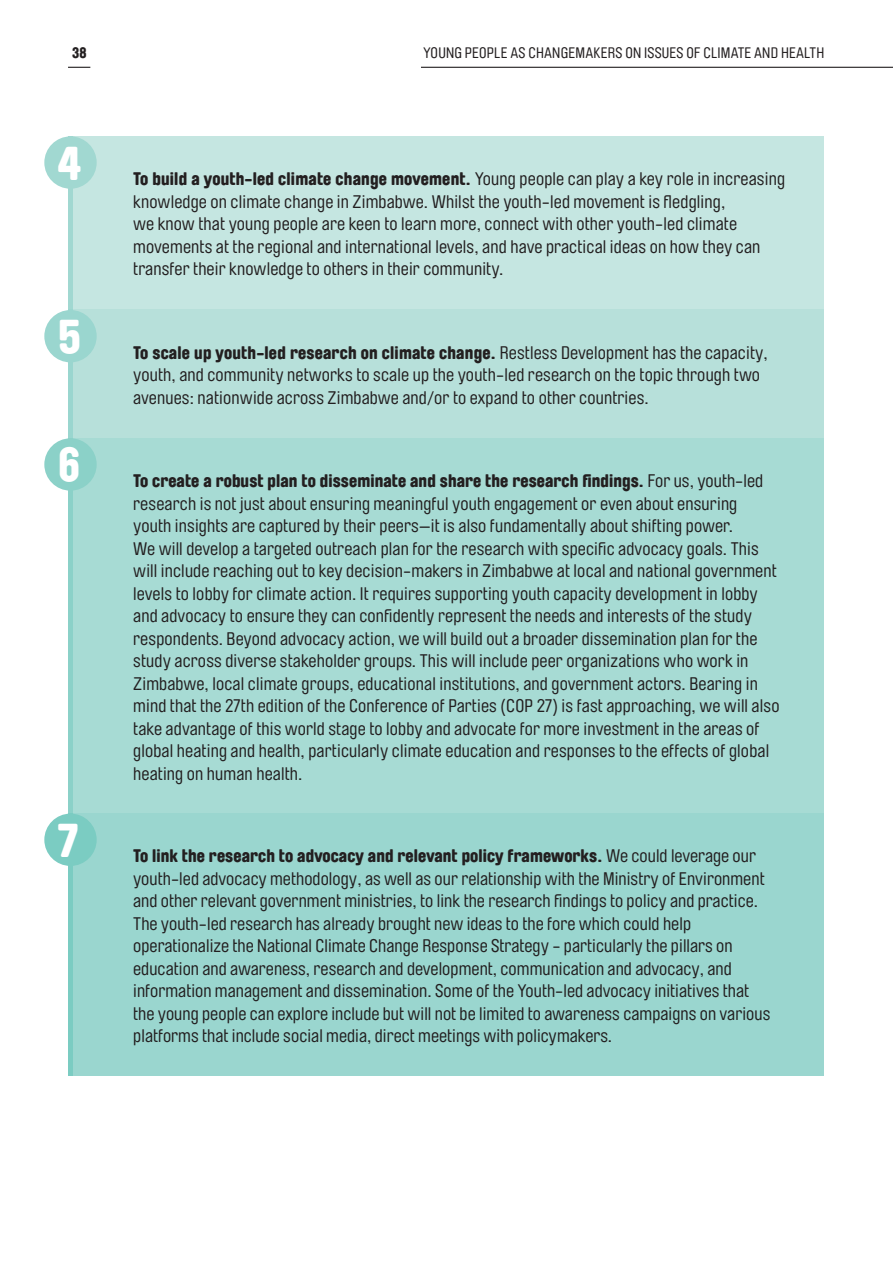
<style>
.page{position:relative;width:893px;height:1263px;background:#fff}
.page>*{position:absolute;margin:0;border:0;box-sizing:border-box;transform-origin:0 0}
.t1{font:900 46.95px "Brauer Neue Std";color:#fff}
.Body{font:18px/22.5px "Brauer Neue Std";letter-spacing:.01em;color:#231f20}
.t2{font:15px "Brauer Neue Std";letter-spacing:.015em;color:#231f20}
.t3{font:900 15px "Brauer Neue Std";color:#231f20}
.s1{font-weight:900}
</style>
<div class="page">
<hr style="left:421px;top:67px;width:472px;height:1px;background:#231f20">
<svg style="left:68px;top:67px;width:22px;height:1px"></svg>
<div style="left:68px;top:136px;width:756px;height:174px;background:#c5e6e1"></div>
<div style="left:44px;top:136px;width:53px;height:53px;background:#a1d8d1;border-radius:50%"></div>
<div style="left:68px;top:136px;width:5px;height:174px;background:#a1d8d1"></div>
<div style="left:68px;top:310px;width:756px;height:129px;background:#b7e0da"></div>
<div style="left:44px;top:310px;width:53px;height:52px;background:#9ad6cf;border-radius:50%"></div>
<div style="left:68px;top:310px;width:5px;height:129px;background:#9ad6cf"></div>
<div style="left:68px;top:438px;width:756px;height:376px;background:#a7dbd4"></div>
<div style="left:44px;top:438px;width:53px;height:53px;background:#8bd1c8;border-radius:50%"></div>
<div style="left:68px;top:438px;width:5px;height:375px;background:#8bd1c8"></div>
<div style="left:68px;top:813px;width:756px;height:263px;background:#9ad6cf"></div>
<div style="left:44px;top:814px;width:53px;height:52px;background:#7bccc2;border-radius:50%"></div>
<div style="left:68px;top:813px;width:5px;height:263px;background:#7bccc2"></div>
<p class="t3" style="left:72px;top:44px;width:16px">38</p>
<p class="t2" style="left:423px;top:44px;width:403px">YOUNG PEOPLE AS CHANGEMAKERS ON ISSUES OF CLIMATE AND HEALTH</p>
<h1 class="t1" style="left:58px;top:136px;width:24px">4</h1>
<h1 class="t1" style="left:58px;top:309px;width:24px">5</h1>
<h1 class="t1" style="left:58px;top:438px;width:24px">6</h1>
<h1 class="t1" style="left:58px;top:813px;width:21px">7</h1>
<p class="Body" style="left:133px;top:168px;width:653px"><span class="s1">To build a youth-led climate change movement.</span> Young people can play a key role in increasing knowledge on climate change in Zimbabwe. Whilst the youth-led movement is fledgling,<br>we know that young people are keen to learn more, connect with other youth-led climate movements at the regional and international levels, and have practical ideas on how they can transfer their knowledge to others in their community.</p>
<p class="Body" style="left:133px;top:341px;width:636px"><span class="s1">To scale up youth-led research on climate change.</span> Restless Development has the capacity, youth, and community networks to scale up the youth-led research on the topic through two avenues: nationwide across Zimbabwe and/or to expand to other countries.</p>
<p class="Body" style="left:133px;top:470px;width:648px"><span class="s1">To create a robust plan to disseminate and share the research findings.</span> For us, youth-led research is not just about ensuring meaningful youth engagement or even about ensuring youth insights are captured by their peers—it is also fundamentally about shifting power.<br>We will develop a targeted outreach plan for the research with specific advocacy goals. This will include reaching out to key decision-makers in Zimbabwe at local and national government levels to lobby for climate action. It requires supporting youth capacity development in lobby and advocacy to ensure they can confidently represent the needs and interests of the study respondents. Beyond advocacy action, we will build out a broader dissemination plan for the study across diverse stakeholder groups. This will include peer organizations who work in Zimbabwe, local climate groups, educational institutions, and government actors. Bearing in mind that the 27th edition of the Conference of Parties (COP 27) is fast approaching, we will also take advantage of this world stage to lobby and advocate for more investment in the areas of global heating and health, particularly climate education and responses to the effects of global heating on human health.</p>
<p class="Body" style="left:133px;top:845px;width:639px"><span class="s1">To link the research to advocacy and relevant policy frameworks.</span> We could leverage our youth-led advocacy methodology, as well as our relationship with the Ministry of Environment and other relevant government ministries, to link the research findings to policy and practice.<br>The youth-led research has already brought new ideas to the fore which could help operationalize the National Climate Change Response Strategy - particularly the pillars on education and awareness, research and development, communication and advocacy, and information management and dissemination. Some of the Youth-led advocacy initiatives that the young people can explore include but will not be limited to awareness campaigns on various platforms that include social media, direct meetings with policymakers.</p>
</div>
